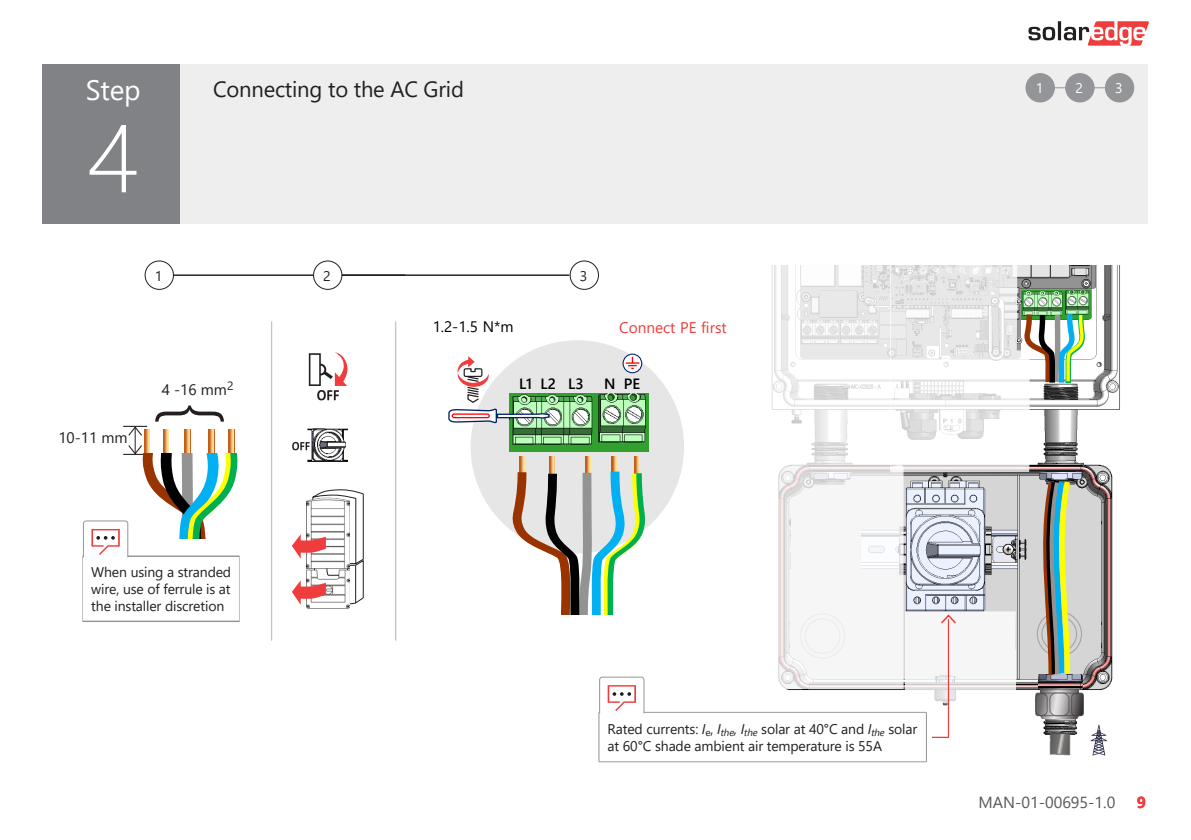
<style>
.page{position:relative;width:1191px;height:840px;background:#fff}
.page>*{position:absolute;margin:0;border:0;box-sizing:border-box;transform-origin:0 0}
.t1{font:300 96px "Segoe UI";color:#fff}
.t2{font:300 80px "Segoe UI";color:#231f20}
.t3{font:28px "Segoe UI";color:#fff}
.t4{font:22px "Segoe UI";letter-spacing:-.01em;color:#231f20}
.t5{font:16px "Segoe UI";color:#57585a}
.t6{font:700 16px "Segoe UI";color:#ee3d3c}
.t7{font:15.4px "Segoe UI";color:#ee3d3c}
.t8{font:15.2px "Segoe UI";color:#231f20}
.t9{font:15.2px "Segoe UI";color:#000}
.t10{font:600 14.8px "Segoe UI";color:#000}
.t11{font:14px/16.8px "Segoe UI";letter-spacing:-.01em;color:#231f20;text-align:justify}
.t12{font:14px "Segoe UI";color:#fff}
.s1{font-style:italic}
</style>
<div class="page">
<div style="left:43px;top:64px;width:1105px;height:159px;background:#eeeeef"></div>
<div style="left:1105px;top:74px;width:28px;height:28px;background:#939598;border-radius:50%"></div>
<div style="left:1105px;top:73px;width:29px;height:29px;border:1px solid #939598;border-radius:50%"></div>
<div style="left:1065px;top:74px;width:29px;height:28px;background:#939598;border-radius:50%"></div>
<div style="left:1065px;top:73px;width:29px;height:29px;border:1px solid #939598;border-radius:50%"></div>
<div style="left:1026px;top:74px;width:28px;height:28px;background:#939598;border-radius:50%"></div>
<div style="left:1025px;top:73px;width:29px;height:29px;border:1px solid #939598;border-radius:50%"></div>
<div style="left:43px;top:64px;width:137px;height:159px;background:#808285"></div>
<hr style="left:271px;top:321px;width:1px;height:319px;background:#b2b3b7">
<hr style="left:166px;top:275px;width:239px;height:1px;background:#231f20">
<div style="left:569px;top:260px;width:30px;height:30px;border:1px solid #231f20;border-radius:50%"></div>
<div style="left:145px;top:261px;width:28px;height:28px;background:#fff;border-radius:50%"></div>
<div style="left:145px;top:260px;width:29px;height:30px;border:1px solid #231f20;border-radius:50%"></div>
<svg style="left:309px;top:352px;width:39px;height:48px"></svg>
<img style="left:307px;top:428px;width:41px;height:34px">
<svg style="left:292px;top:441px;width:18px;height:9px"></svg>
<hr style="left:395px;top:321px;width:1px;height:319px;background:#b2b3b7">
<div style="left:470px;top:340px;width:214px;height:213px;background:#e7e6e6;border-radius:50%"></div>
<img style="left:509px;top:393px;width:140px;height:58px">
<svg style="left:623px;top:354px;width:18px;height:18px"></svg>
<div style="left:622px;top:353px;width:20px;height:20px;border:1px solid #002060;border-radius:50%"></div>
<svg style="left:626px;top:356px;width:13px;height:13px"></svg>
<hr style="left:330px;top:275px;width:239px;height:1px;background:#231f20">
<svg style="left:448px;top:356px;width:102px;height:68px"></svg>
<div style="left:313px;top:261px;width:29px;height:28px;background:#fff;border-radius:50%"></div>
<div style="left:313px;top:260px;width:29px;height:30px;border:1px solid #231f20;border-radius:50%"></div>
<svg style="left:292px;top:489px;width:72px;height:120px"></svg>
<img style="left:785px;top:464px;width:328px;height:226px">
<img style="left:1086px;top:265px;width:34px;height:145px">
<img style="left:1086px;top:290px;width:7px;height:32px">
<img style="left:1090px;top:724px;width:17px;height:32px">
<img style="left:1049px;top:753px;width:21px;height:2px">
<svg style="left:771px;top:265px;width:119px;height:423px;fill:#f6f6f6"></svg>
<svg style="left:520px;top:456px;width:4px;height:12px"></svg>
<svg style="left:549px;top:456px;width:5px;height:12px"></svg>
<svg style="left:585px;top:456px;width:5px;height:12px"></svg>
<svg style="left:612px;top:456px;width:5px;height:12px"></svg>
<svg style="left:634px;top:456px;width:5px;height:12px"></svg>
<svg style="left:512px;top:468px;width:133px;height:146px"></svg>
<div style="left:82px;top:556px;width:158px;height:65px;border:1px solid #939598"></div>
<svg style="left:82px;top:425px;width:156px;height:133px"></svg>
<div style="left:599px;top:711px;width:327px;height:50px;border:1px solid #939598"></div>
<svg style="left:598px;top:676px;width:47px;height:38px"></svg>
<svg style="left:890px;top:265px;width:196px;height:488px"></svg>
<svg style="left:1028px;top:21px;width:121px;height:25px"></svg>
<h3 class="t3" style="left:86px;top:64px;width:56px">Step</h3>
<h3 class="t4" style="left:213px;top:68px;width:252px">Connecting to the AC Grid</h3>
<p class="t12" style="left:1035px;top:75px;width:9px">1</p>
<p class="t12" style="left:1075px;top:75px;width:9px">2</p>
<p class="t12" style="left:1115px;top:75px;width:9px">3</p>
<h1 class="t1" style="left:87px;top:68px;width:52px">4</h1>
<p class="t11" style="left:155px;top:266px;width:9px">1</p>
<p class="t11" style="left:580px;top:266px;width:9px">3</p>
<p class="t11" style="left:323px;top:266px;width:9px">2</p>
<p class="t8" style="left:162px;top:374px;width:73px">4 -16 mm<sup>2</sup></p>
<p class="t8" style="left:58px;top:423px;width:71px">10-11 mm</p>
<h2 class="t2" style="left:107px;top:424px;width:24px;rotate:-90deg">}</h2>
<p class="t11" style="left:91px;top:562px;width:141px">When using a stranded wire, use of ferrule is at the installer discretion</p>
<p class="t9" style="left:433px;top:312px;width:82px">1.2-1.5 N*m</p>
<p class="t7" style="left:619px;top:312px;width:109px">Connect PE first</p>
<p class="t10" style="left:519px;top:369px;width:66px">L1 L2 L3</p>
<p class="t10" style="left:604px;top:369px;width:37px">N PE</p>
<p class="t11" style="left:607px;top:719px;width:311px">Rated currents: <span class="s1">I</span><sub>e</sub>, <span class="s1">I</span><sub>the</sub><span class="s1">, I</span><sub>the</sub> solar at 40°C and <span class="s1">I</span><sub>the</sub> solar at 60°C shade ambient air temperature is 55A</p>
<p class="t5" style="left:978px;top:787px;width:138px">MAN-01-00695-1.0</p>
<p class="t6" style="left:1137px;top:787px;width:11px">9</p>
</div>
